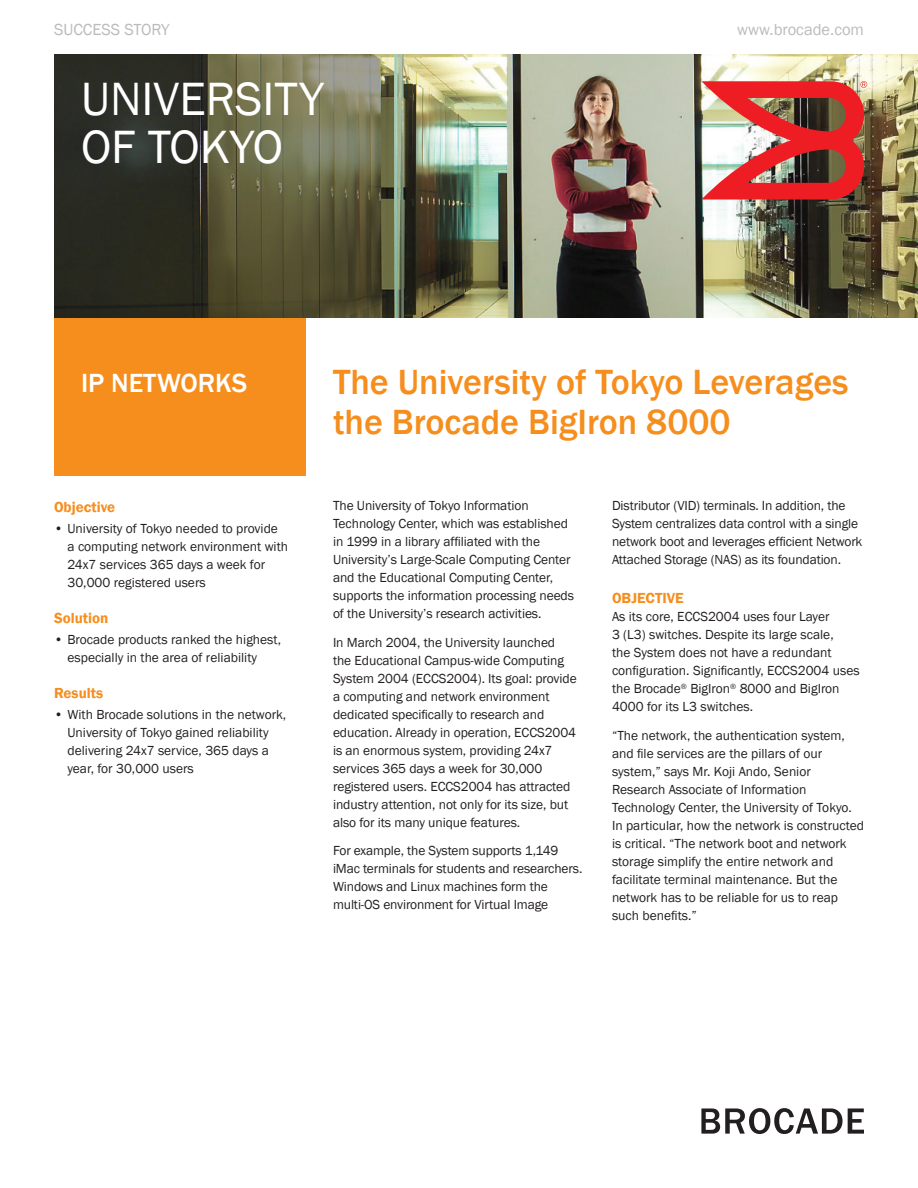
<style>
.page{position:relative;width:918px;height:1188px;background:#fff}
.page>*{position:absolute;margin:0;border:0;box-sizing:border-box;transform-origin:0 0}
.Title_32pt_Book{font:48px/48px "Franklin Gothic";color:#fff}
.Headline_24pt_Med{font:500 36px/40.5px "Franklin Gothic";color:#f68e1e}
.Sub-Title_18pt_Med{font:500 27px "Franklin Gothic";color:#fff}
.Prod__Category_Heade{font:16.5px "Franklin Gothic";color:#babbbe}
.Body_Text_10pt_Subhe{font:600 15px "Franklin Gothic";color:#f68e1e}
.Body_Text_9pt_Book{font:13.5px/18px "Franklin Gothic";letter-spacing:-.005em;color:#231f20}
.Body_Text_Bulleted_L{font:13.5px/18px "Franklin Gothic";color:#231f20}
</style>
<div class="page">
<img style="left:54px;top:54px;width:864px;height:264px">
<svg style="left:701px;top:1108px;width:163px;height:26px"></svg>
<div style="left:54px;top:318px;width:252px;height:157px;background:#f68e1e"></div>
<img style="left:701px;top:81px;width:166px;height:119px">
<p class="Prod__Category_Heade" style="left:54px;top:19px;width:117px">Su ccess Story</p>
<p class="Title_32pt_Book" style="left:81px;top:76px;width:245px">University of Tokyo</p>
<p class="Prod__Category_Heade" style="left:737px;top:19px;width:128px">www.brocade.com</p>
<p class="Sub-Title_18pt_Med" style="left:81px;top:366px;width:168px">IP Networks</p>
<p class="Body_Text_10pt_Subhe" style="left:54px;top:497px;width:63px">Objective</p>
<p class="Body_Text_Bulleted_L" style="left:68px;top:519px;width:222px;text-indent:-14px">• University of Tokyo needed to provide a computing network environment with 24x7 services 365 days a week for 30,000 registered users</p>
<p class="Body_Text_10pt_Subhe" style="left:54px;top:608px;width:56px">Solution</p>
<p class="Body_Text_Bulleted_L" style="left:68px;top:630px;width:215px;text-indent:-14px">• Brocade products ranked the highest, especially in the area of reliability</p>
<p class="Body_Text_10pt_Subhe" style="left:54px;top:683px;width:51px">Results</p>
<p class="Body_Text_Bulleted_L" style="left:68px;top:705px;width:220px;text-indent:-14px">• With Brocade solutions in the network, University of Tokyo gained reliability delivering 24x7 service, 365 days a year, for 30,000 users</p>
<p class="Headline_24pt_Med" style="left:333px;top:362px;width:517px">The University of Tokyo Leverages the Brocade BigIron 8000</p>
<p class="Body_Text_9pt_Book" style="left:333px;top:497px;width:243px">The University of Tokyo I nformation Technology Center, which was established in 1999 in a library affiliated with the University’s Large-Scale Computing Center and the Educational Computing Center, supports the information processing needs of the University’s research activities.</p>
<p class="Body_Text_9pt_Book" style="left:333px;top:634px;width:233px">I n March 2004, the University launched the Educational Campus-wide Computing<br>System 2004 (ECCS</p>
<p class="Body_Text_9pt_Book" style="left:333px;top:670px;width:245px;text-indent:113px">2004). Its goal: provide a computing and network environment dedicated specifically to research and education. Already in operation, ECCS</p>
<p class="Body_Text_9pt_Book" style="left:333px;top:724px;width:245px;text-indent:212px">2004 is an enormous system, providing 24x7 services 365 days a week for 30,000 registered users. ECCS</p>
<p class="Body_Text_9pt_Book" style="left:333px;top:778px;width:239px;text-indent:128px">2004 has attracted industry attention, not only for its size, but also for its many unique features.</p>
<p class="Body_Text_9pt_Book" style="left:333px;top:842px;width:251px">For example, the System supports 1,149 iMac terminals for students and researchers.<br>Windows and Linux machines form the multi-OS environment for Virtual I mage</p>
<p class="Body_Text_9pt_Book" style="left:612px;top:497px;width:252px">Distributor (VI D) terminals. I n addition, the System centralizes data control with a single network boot and leverages efficient Network Attached Storage (NAS) as its foundation.</p>
<p class="Body_Text_10pt_Subhe" style="left:612px;top:589px;width:73px">objective</p>
<p class="Body_Text_9pt_Book" style="left:612px;top:608px;width:74px">As its core, ECCS</p>
<p class="Body_Text_9pt_Book" style="left:612px;top:608px;width:249px;text-indent:96px">2004 uses four Layer<br>3 (L3) switches. Despite its large scale,<br>the System does not have a redundant configuration. Significantly, ECCS2004 uses the Brocade<sup>®</sup> BigI ron<sup>®</sup> 8000 and BigI ron 4000 for its L3 switches.</p>
<p class="Body_Text_9pt_Book" style="left:612px;top:727px;width:254px">“The network, the authentication system, and file services are the pillars of our system,” says Mr. Koji Ando, Senior Research Associate of I nformation Technology Center, the University of Tokyo.<br>I n particular, how the network is constructed is critical. “The network boot and network storage simplify the entire network and facilitate terminal maintenance. But the network has to be reliable for us to reap such benefits.”</p>
</div>
